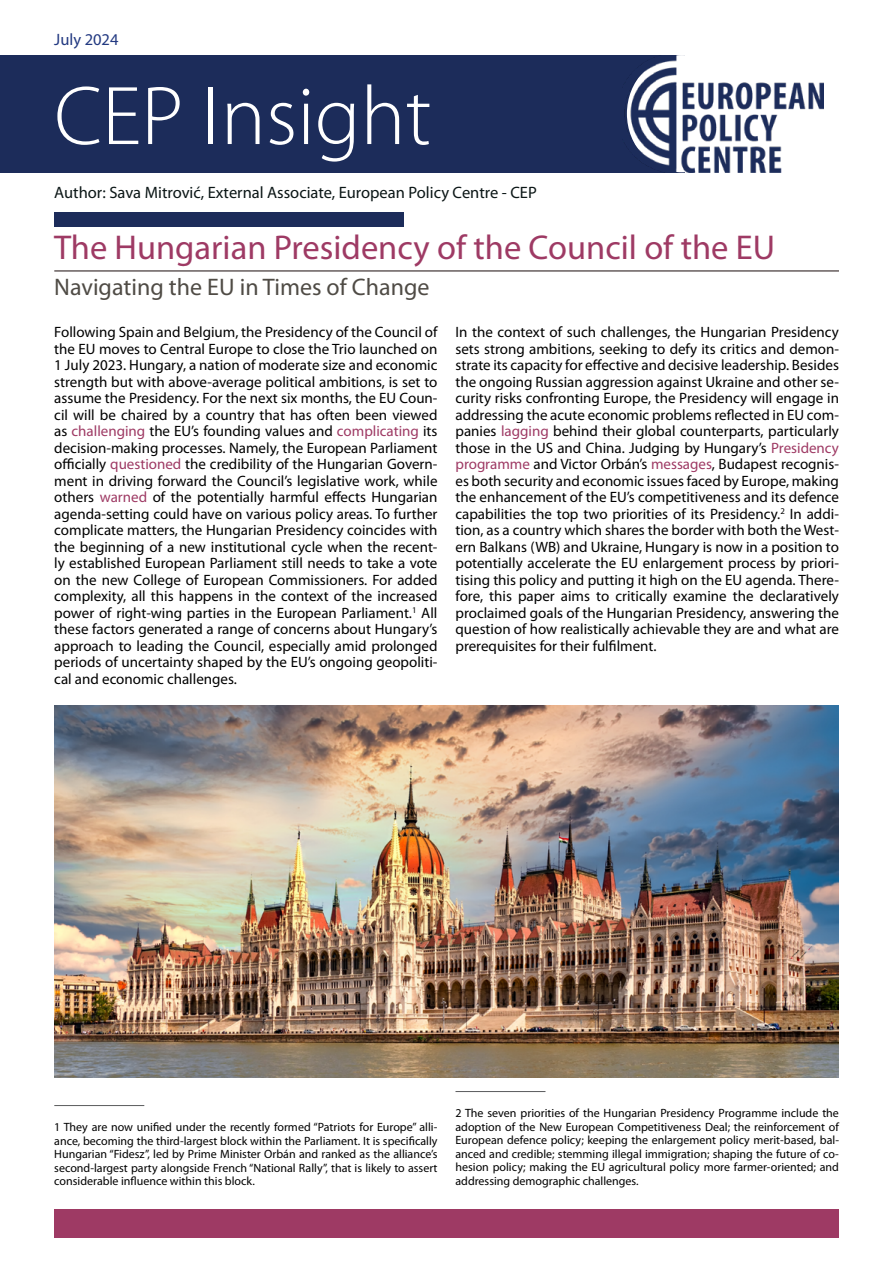
<style>
.page{position:relative;width:893px;height:1263px;background:#fff}
.page>*{position:absolute;margin:0;border:0;box-sizing:border-box;transform-origin:0 0}
.t1{font:300 84px "Myriad Pro";color:#fff}
.t2{font:34.5px "Myriad Pro";color:#9e3a64}
.t3{font:24px "Myriad Pro";color:#4f4b45}
.t4{font:16.5px "Myriad Pro";color:#0b1616}
.t5{font:16.5px "Myriad Pro";color:#223981}
.t6{font:15px/16.5px "Myriad Pro";color:#000;text-align:justify}
.t7{font:12px/13.5px "Myriad Pro";color:#000;text-align:justify}
.s1{color:#9e3a64}
</style>
<div class="page">
<div style="left:0;top:55px;width:685px;height:117px;background:#1c2c5a"></div>
<div style="left:54px;top:212px;width:350px;height:14px;background:#1c2c5a"></div>
<hr style="left:54px;top:271px;width:785px;height:1px;background:#1a0b0b">
<hr style="left:54px;top:1105px;width:90px;height:1px;background:#5a5b5d">
<hr style="left:455px;top:1091px;width:90px;height:1px;background:#5a5b5d">
<div style="left:54px;top:1209px;width:785px;height:28px;background:#9e3a64"></div>
<img style="left:624px;top:55px;width:200px;height:117px">
<img style="left:54px;top:705px;width:785px;height:372px">
<p class="t5" style="left:54px;top:30px;width:66px">July 2024</p>
<h1 class="t1" style="left:54px;top:65px;width:379px">CEP Insight</h1>
<p class="t4" style="left:54px;top:182px;width:484px">Author: Sava Mitrović, External Associate, European Policy Centre - CEP</p>
<h2 class="t2" style="left:54px;top:226px;width:723px">The Hungarian Presidency of the Council of the EU</h2>
<h3 class="t3" style="left:54px;top:272px;width:377px">Navigating the EU in Times of Change</h3>
<p class="t6" style="left:54px;top:324px;width:385px">Following Spain and Belgium, the Presidency of the Council of the EU moves to Central Europe to close the Trio launched on 1 July 2023. Hungary, a nation of moderate size and economic strength but with above-average political ambitions, is set to assume the Presidency. For the next six months, the EU Coun&shy;cil will be chaired by a country that has often been viewed as <span class="s1">challenging</span> the EU’s founding values and <span class="s1">complicating</span> its decision-making processes. Namely, the European Parliament officially <span class="s1">questioned</span> the credibility of the Hungarian Govern&shy;ment in driving forward the Council’s legislative work, while others <span class="s1">warned</span> of the potentially harmful effects Hungarian agenda-setting could have on various policy areas. To further complicate matters, the Hungarian Presidency coincides with the beginning of a new institutional cycle when the recent&shy;ly established European Parliament still needs to take a vote on the new College of European Commissioners. For added complexity, all this happens in the context of the increased power of right-wing parties in the European Parliament.<sup>1</sup> All these factors generated a range of concerns about Hungary’s approach to leading the Council, especially amid prolonged periods of uncertainty shaped by the EU’s ongoing geopoliti&shy;cal and economic challenges.</p>
<p class="t6" style="left:455px;top:324px;width:385px">In the context of such challenges, the Hungarian Presidency sets strong ambitions, seeking to defy its critics and demon&shy;strate its capacity for effective and decisive leadership. Besides the ongoing Russian aggression against Ukraine and other se&shy;curity risks confronting Europe, the Presidency will engage in addressing the acute economic problems reflected in EU com&shy;panies <span class="s1">lagging</span> behind their global counterparts, particularly those in the US and China. Judging by Hungary’s <span class="s1">Presidency programme</span> and Victor Orbán’s <span class="s1">messages</span>, Budapest recognis&shy;es both security and economic issues faced by Europe, making the enhancement of the EU’s competitiveness and its defence capabilities the top two priorities of its Presidency.<sup>2</sup> In addi&shy;tion, as a country which shares the border with both the West&shy;ern Balkans (WB) and Ukraine, Hungary is now in a position to potentially accelerate the EU enlargement process by priori&shy;tising this policy and putting it high on the EU agenda. There&shy;fore, this paper aims to critically examine the declaratively proclaimed goals of the Hungarian Presidency, answering the question of how realistically achievable they are and what are prerequisites for their fulfilment.</p>
<p class="t7" style="left:54px;top:1120px;width:385px">1 They are now unified under the recently formed “Patriots for Europe” alli&shy;ance, becoming the third-largest block within the Parliament. It is specifically Hungarian “Fidesz”, led by Prime Minister Orbán and ranked as the alliance’s second-largest party alongside French “National Rally”, that is likely to assert considerable influence within this block.</p>
<p class="t7" style="left:455px;top:1106px;width:385px">2 The seven priorities of the Hungarian Presidency Programme include the adoption of the New European Competitiveness Deal; the reinforcement of European defence policy; keeping the enlargement policy merit-based, bal&shy;anced and credible; stemming illegal immigration; shaping the future of co&shy;hesion policy; making the EU agricultural policy more farmer-oriented; and addressing demographic challenges.</p>
</div>
